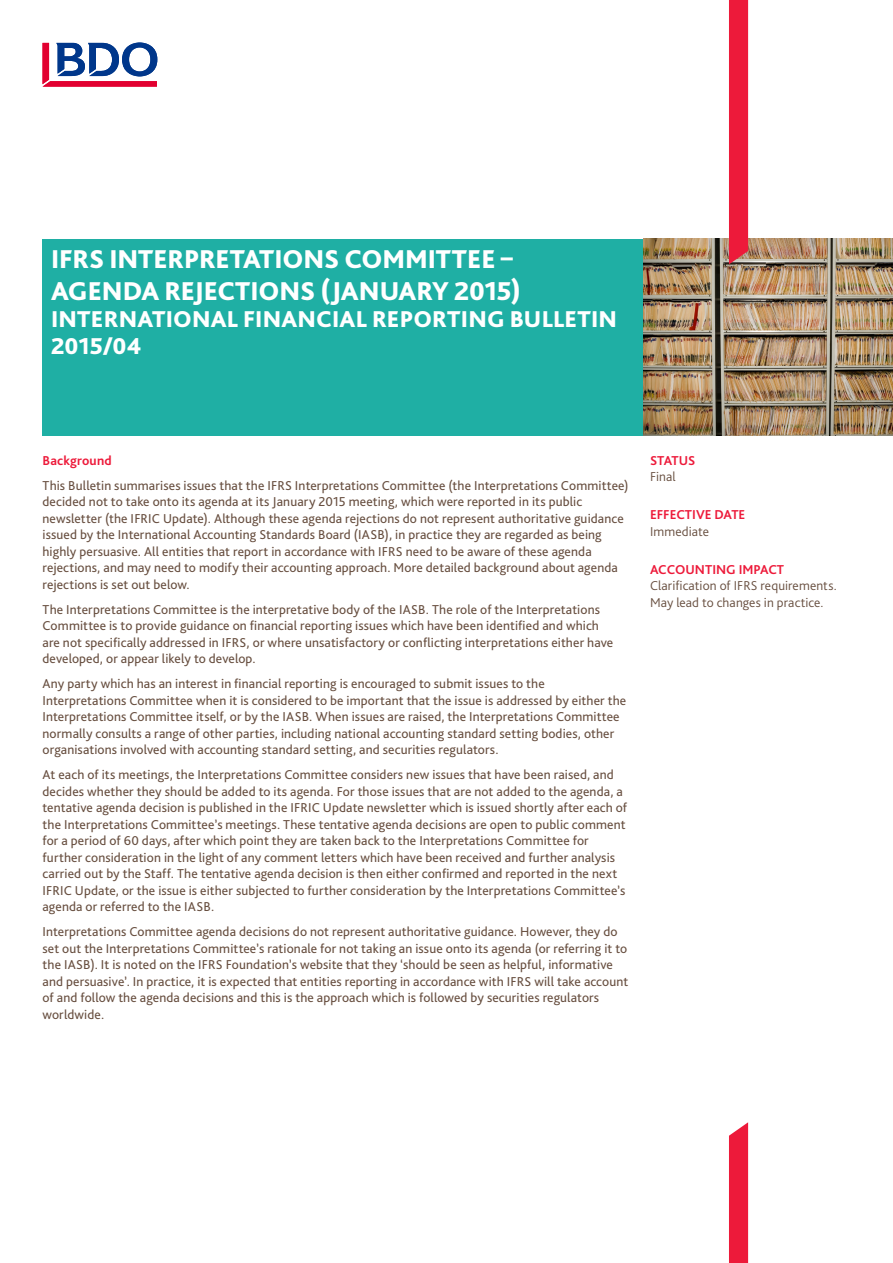
<style>
.page{position:relative;width:893px;height:1263px;background:#fff}
.page>*{position:absolute;margin:0;border:0;box-sizing:border-box;transform-origin:0 0}
.HOOFDTITEL__in_groen{font:800 27px/32.4px "Bliss Pro";letter-spacing:-.005em;color:#fff}
.HOOFDTITEL__in_groen-2{font:800 24px/27px "Bliss Pro";letter-spacing:.01em;color:#fff}
.platte_tekst{font:13.5px/16.5px "Bliss Pro";letter-spacing:.01em;color:#674e3f}
.GREY_platte_tekst__r{font:300 13.5px/16.5px "Bliss Pro";letter-spacing:.005em;color:#674e3f}
.RODE_TITELTJES__rech{font:700 13.5px "Bliss Pro";color:#ed1a3a}
.rood__platte_tekst{font:700 13.5px "Bliss Pro";letter-spacing:.015em;color:#ed1a3a}
</style>
<div class="page">
<svg style="left:43px;top:43px;width:114px;height:44px"></svg>
<div style="left:43px;top:239px;width:601px;height:196px;background:#1fafa4"></div>
<img style="left:644px;top:239px;width:249px;height:196px">
<div style="left:729px;top:0;width:19px;height:264px;background:#ed1a3a"></div>
<div style="left:729px;top:1122px;width:19px;height:141px;background:#ed1a3a"></div>
<p class="HOOFDTITEL__in_groen" style="left:51px;top:242px;width:471px">IFRS INTERPRETATIONS COMMITTEE –<br>AGENDA REJECTIONS (JANUARY 2015)</p>
<p class="HOOFDTITEL__in_groen-2" style="left:51px;top:305px;width:568px">INTERNATIONAL FINANCIAL REPORTING BULLETIN<br>2015/04</p>
<p class="rood__platte_tekst" style="left:43px;top:452px;width:71px">Background</p>
<p class="platte_tekst" style="left:43px;top:476px;width:588px">This Bulletin summarises issues that the IFRS Interpretations Committee (the Interpretations Committee) decided not to take onto its agenda at its January 2015 meeting, which were reported in its public newsletter (the IFRIC Update). Although these agenda rejections do not represent authoritative guidance issued by the International Accounting Standards Board (IASB), in practice they are regarded as being highly persuasive. All entities that report in accordance with IFRS need to be aware of these agenda rejections, and may need to modify their accounting approach. More detailed background about agenda rejections is set out below.</p>
<p class="platte_tekst" style="left:43px;top:600px;width:572px">The Interpretations Committee is the interpretative body of the IASB. The role of the Interpretations Committee is to provide guidance on financial reporting issues which have been identified and which are not specifically addressed in IFRS, or where unsatisfactory or conflicting interpretations either have developed, or appear likely to develop.</p>
<p class="platte_tekst" style="left:43px;top:675px;width:585px">Any party which has an interest in financial reporting is encouraged to submit issues to the Interpretations Committee when it is considered to be important that the issue is addressed by either the Interpretations Committee itself, or by the IASB. When issues are raised, the Interpretations Committee normally consults a range of other parties, including national accounting standard setting bodies, other organisations involved with accounting standard setting, and securities regulators.</p>
<p class="platte_tekst" style="left:43px;top:766px;width:586px">At each of its meetings, the Interpretations Committee considers new issues that have been raised, and decides whether they should be added to its agenda. For those issues that are not added to the agenda, a tentative agenda decision is published in the IFRIC Update newsletter which is issued shortly after each of the Interpretations Committee’s meetings. These tentative agenda decisions are open to public comment for a period of 60 days, after which point they are taken back to the Interpretations Committee for further consideration in the light of any comment letters which have been received and further analysis carried out by the Staff. The tentative agenda decision is then either confirmed and reported in the next IFRIC Update, or the issue is either subjected to further consideration by the Interpretations Committee’s agenda or referred to the IASB.</p>
<p class="platte_tekst" style="left:43px;top:923px;width:587px">Interpretations Committee agenda decisions do not represent authoritative guidance. However, they do set out the Interpretations Committee’s rationale for not taking an issue onto its agenda (or referring it to the IASB). It is noted on the IFRS Foundation’s website that they ‘should be seen as helpful, informative and persuasive’. In practice, it is expected that entities reporting in accordance with IFRS will take account of and follow the agenda decisions and this is the approach which is followed by securities regulators worldwide.</p>
<p class="RODE_TITELTJES__rech" style="left:650px;top:452px;width:47px">STATUS</p>
<p class="GREY_platte_tekst__r" style="left:650px;top:468px;width:27px">Final</p>
<p class="RODE_TITELTJES__rech" style="left:650px;top:506px;width:97px">EFFECTIVE DATE</p>
<p class="GREY_platte_tekst__r" style="left:650px;top:523px;width:60px">Immediate</p>
<p class="RODE_TITELTJES__rech" style="left:650px;top:561px;width:136px">ACCOUNTING IMPACT</p>
<p class="GREY_platte_tekst__r" style="left:650px;top:577px;width:188px">Clarification of IFRS requirements.<br>May lead to changes in practice.</p>
</div>
